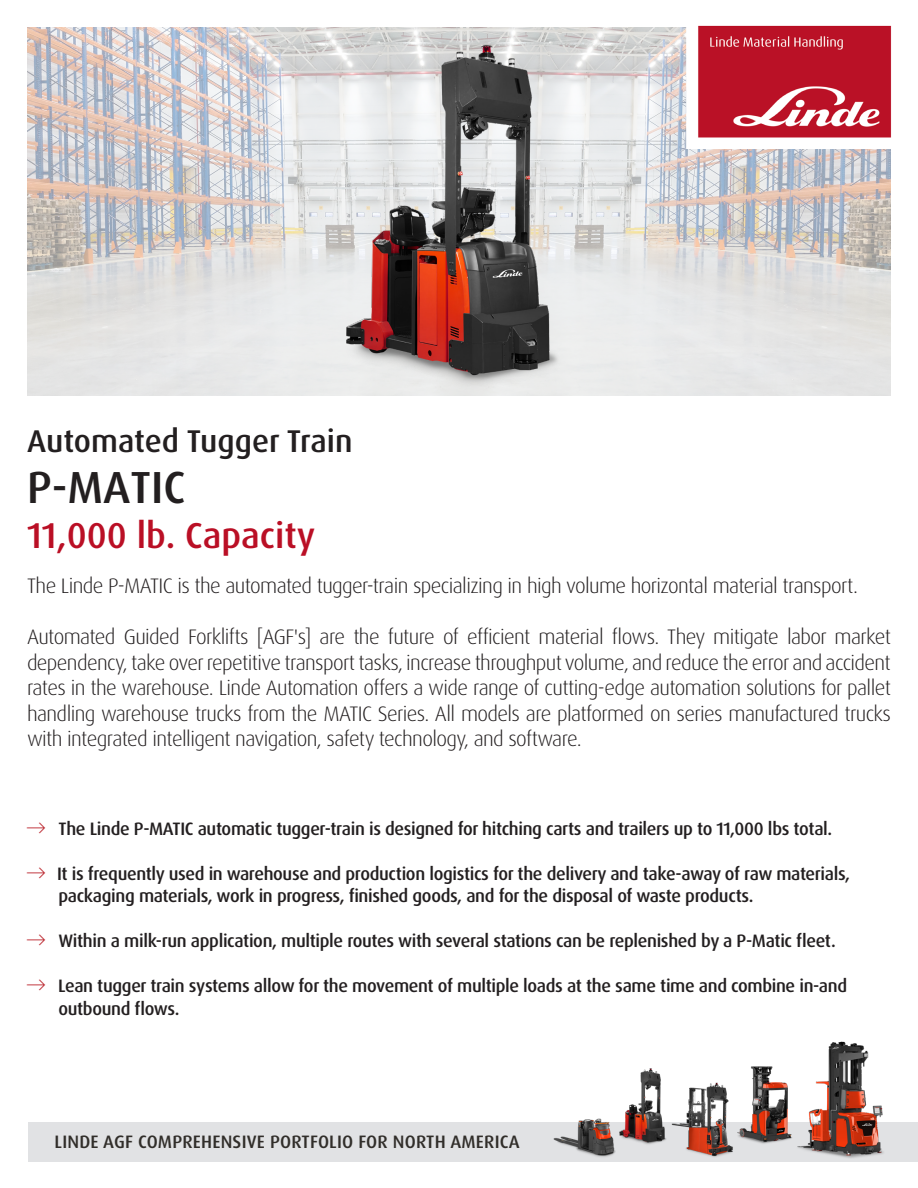
<style>
.page{position:relative;width:918px;height:1188px;background:#fff}
.page>*{position:absolute;margin:0;border:0;box-sizing:border-box;transform-origin:0 0}
.t1{font:500 45px "Dax Pro";color:#231f20}
.t2{font:500 36px "Dax Pro";color:#ba0f25}
.t3{font:500 31.5px "Dax Pro";color:#231f20}
.t4{font:300 21px/25.5px "Dax Pro";letter-spacing:-.03em;color:#231f20;text-align:justify}
.t5{font:500 18px/22.5px "Dax Pro";letter-spacing:-.02em;color:#231f20}
.t6{font:500 18px "Dax Pro";letter-spacing:.01em;color:#312e2a}
.s1{font-weight:300;font-size:21px;color:#b91f27}
</style>
<div class="page">
<img style="left:27px;top:27px;width:864px;height:368px">
<img style="left:687px;top:25px;width:205px;height:123px">
<img style="left:346px;top:45px;width:215px;height:346px">
<div style="left:28px;top:1122px;width:890px;height:39px;background:#e1e2e4"></div>
<img style="left:553px;top:1041px;width:331px;height:117px">
<h3 class="t3" style="left:27px;top:421px;width:327px">Automated Tugger Train</h3>
<h1 class="t1" style="left:27px;top:458px;width:160px">P-MATIC</h1>
<h2 class="t2" style="left:27px;top:512px;width:290px">11,000 lb. Capacity</h2>
<p class="t4" style="left:27px;top:573px;width:833px">The Linde P-MATIC is the automated tugger-train specializing in high volume horizontal material transport.</p>
<p class="t4" style="left:27px;top:624px;width:866px">Automated Guided Forklifts [AGF's] are the future of efficient material flows. They mitigate labor market dependency, take over repetitive transport tasks, increase throughput volume, and reduce the error and accident rates in the warehouse. Linde Automation offers a wide range of cutting-edge automation solutions for pallet handling warehouse trucks from the MATIC Series. All models are platformed on series manufactured trucks with integrated intelligent navigation, safety technology, and software.</p>
<p class="t5" style="left:27px;top:817px;width:807px"><span class="s1">→</span> The Linde P-MATIC automatic tugger-train is designed for hitching carts and trailers up to 11,000 lbs total.</p>
<p class="t5" style="left:58px;top:862px;width:793px;text-indent:-31px"><span class="s1">→</span> It is frequently used in warehouse and production logistics for the delivery and take-away of raw materials, packaging materials, work in progress, finished goods, and for the disposal of waste products.</p>
<p class="t5" style="left:27px;top:930px;width:810px"><span class="s1">→</span> Within a milk-run application, multiple routes with several stations can be replenished by a P-Matic fleet.</p>
<p class="t5" style="left:58px;top:975px;width:790px;text-indent:-31px"><span class="s1">→</span> Lean tugger train systems allow for the movement of multiple loads at the same time and combine in-and outbound flows.</p>
<p class="t6" style="left:55px;top:1130px;width:467px">LINDE AGF COMPREHENSIVE PORTFOLIO FOR NORTH AMERICA</p>
</div>
